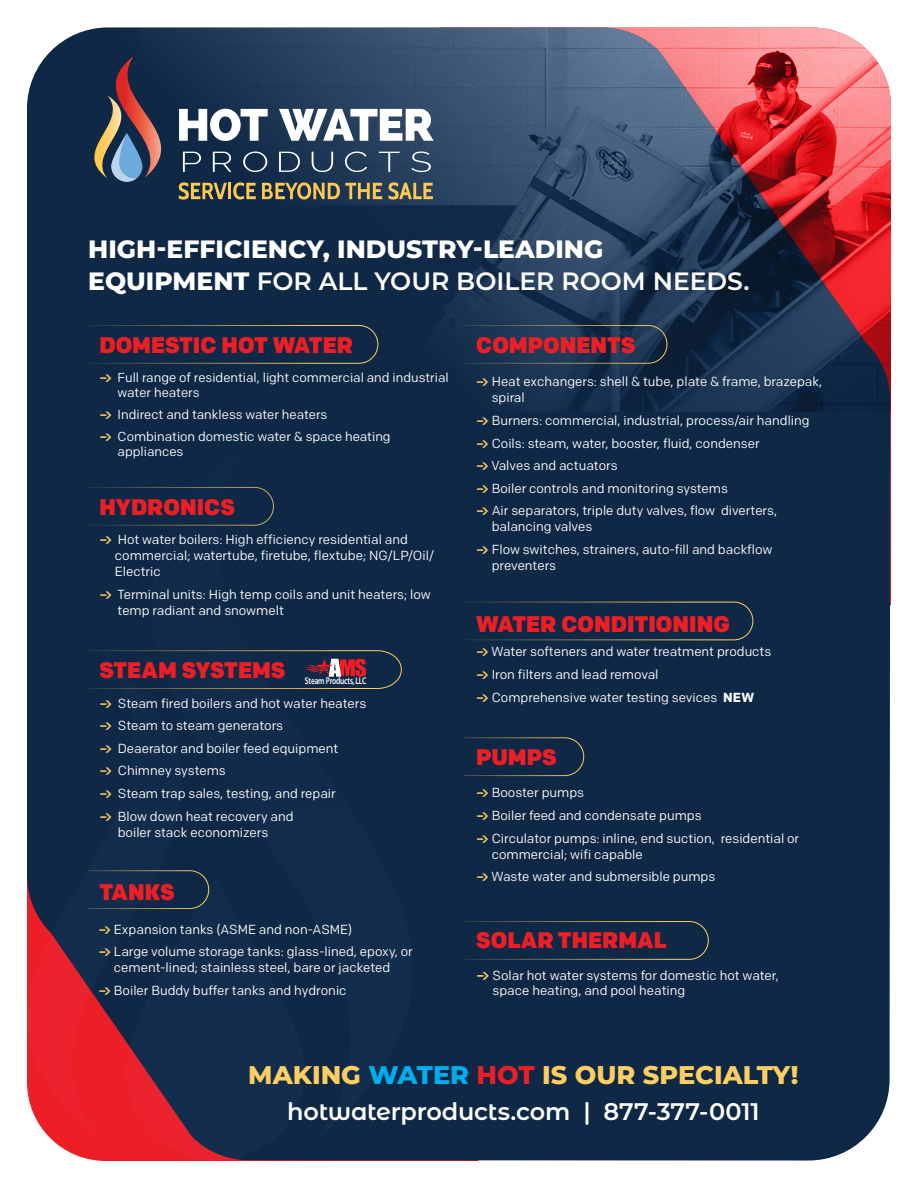
<style>
.page{position:relative;width:918px;height:1188px;background:#fff}
.page>*{position:absolute;margin:0;border:0;box-sizing:border-box;transform-origin:0 0}
.t1{font:800 25.5px "Montserrat";color:#fdce62}
.t2{font:800 25.05px/31.8px "Montserrat";color:#fff}
.t3{font:600 24px "Montserrat Alternates";letter-spacing:-.01em;color:#fff}
.t4{font:900 22.65px "Colfax";color:#ed1f26}
.t5{font:13.05px/16px "Colfax";color:#fff}
.t6{font:600 9.75px "Myriad Pro";letter-spacing:-.02em;color:#fff;scale:.75 1}
.s1{font-weight:600}
.s2{font-weight:500;color:#fdce62}
.s3{font-weight:700}
.s4{font-weight:500;font-size:13.8px;color:#fdce62}
.s5{color:#00aeef}
.s6{color:#ed1f26}
</style>
<div class="page">
<div style="left:27px;top:411px;width:863px;height:750px;background:#0f2846"></div>
<img style="left:27px;top:27px;width:863px;height:384px">
<div style="left:52px;top:435px;width:362px;height:724px;background:#0f2846"></div>
<div style="left:271px;top:879px;width:34px;height:280px;background:#0f2846"></div>
<svg style="left:179px;top:109px;width:89px;height:32px"></svg>
<svg style="left:279px;top:109px;width:155px;height:32px"></svg>
<svg style="left:183px;top:152px;width:18px;height:20px"></svg>
<svg style="left:213px;top:152px;width:18px;height:20px"></svg>
<svg style="left:243px;top:152px;width:24px;height:20px"></svg>
<svg style="left:279px;top:152px;width:21px;height:20px"></svg>
<svg style="left:312px;top:152px;width:21px;height:20px"></svg>
<svg style="left:345px;top:152px;width:22px;height:20px"></svg>
<svg style="left:379px;top:152px;width:21px;height:20px"></svg>
<svg style="left:411px;top:152px;width:20px;height:20px"></svg>
<svg style="left:88px;top:56px;width:83px;height:126px;background:#484757"></svg>
<svg style="left:179px;top:182px;width:48px;height:18px"></svg>
<hr style="left:228px;top:183px;width:3px;height:16px;background:#fec950">
<svg style="left:233px;top:182px;width:23px;height:18px"></svg>
<svg style="left:262px;top:182px;width:120px;height:18px;background:#7b724f"></svg>
<svg style="left:388px;top:182px;width:45px;height:18px"></svg>
<svg style="left:88px;top:325px;width:291px;height:39px;background:#172d46"></svg>
<svg style="left:88px;top:487px;width:186px;height:39px;background:#152c47"></svg>
<svg style="left:88px;top:870px;width:183px;height:291px;background:#3e2943"></svg>
<svg style="left:463px;top:921px;width:246px;height:39px;background:#172d46"></svg>
<svg style="left:463px;top:737px;width:121px;height:39px;background:#172d46"></svg>
<svg style="left:463px;top:601px;width:291px;height:40px;background:#162d46"></svg>
<svg style="left:88px;top:650px;width:314px;height:39px;background:#233048"></svg>
<svg style="left:463px;top:325px;width:205px;height:39px;background:#223952"></svg>
<p class="t2" style="left:88px;top:232px;width:663px">HIGH-EFFICIENCY, INDUSTRY-LEADING<br>EQUIPMENT <span class="s1">FOR ALL YOUR BOILER ROOM NEEDS.</span></p>
<p class="t4" style="left:99px;top:331px;width:255px">DOMESTIC HOT WATER</p>
<p class="t5" style="left:118px;top:370px;width:333px;line-height:15.1px;text-indent:-18px"><span class="s2">a</span> Full range of residential, light commercial and industrial water heaters</p>
<p class="t5" style="left:99px;top:406px;width:230px"><span class="s2">a</span> Indirect and tankless water heaters</p>
<p class="t5" style="left:118px;top:429px;width:275px;line-height:15.1px;text-indent:-18px"><span class="s2">a</span> Combination domestic water &amp; space heating appliances</p>
<p class="t4" style="left:99px;top:493px;width:137px">HYDRONICS</p>
<p class="t5" style="left:115px;top:532px;width:321px;text-indent:-16px"><span class="s2">a</span> Hot water boilers: High efficiency residential and commercial; watertube, firetube, flextube; NG/LP/Oil/<br>Electric</p>
<p class="t5" style="left:118px;top:586px;width:315px;text-indent:-18px"><span class="s2">a</span> Terminal units: High temp coils and unit heaters; low temp radiant and snowmelt</p>
<p class="t4" style="left:99px;top:657px;width:188px">STEAM SYSTEMS</p>
<p class="t5" style="left:99px;top:695px;width:268px"><span class="s2">a</span> Steam fired boilers and hot water heaters</p>
<p class="t5" style="left:99px;top:718px;width:185px"><span class="s2">a</span> Steam to steam generators</p>
<p class="t5" style="left:99px;top:740px;width:240px"><span class="s2">a</span> Deaerator and boiler feed equipment</p>
<p class="t5" style="left:99px;top:763px;width:128px"><span class="s2">a</span> Chimney systems</p>
<p class="t5" style="left:99px;top:785px;width:238px"><span class="s2">a</span> Steam trap sales, testing, and repair</p>
<p class="t5" style="left:99px;top:808px;width:196px;text-align:center"><span class="s2">a</span> Blow down heat recovery and boiler stack economizers</p>
<p class="t6" style="left:305px;top:675px;width:83px">Steam Products,LLC</p>
<p class="t4" style="left:99px;top:878px;width:77px">TANKS</p>
<p class="t5" style="left:98px;top:921px;width:255px"><span class="s2">a</span> Expansion tanks (ASME and non-ASME)</p>
<p class="t5" style="left:98px;top:944px;width:316px;text-align:center"><span class="s2">a</span> Large volume storage tanks: glass-lined, epoxy, or cement-lined; stainless steel, bare or jacketed</p>
<p class="t5" style="left:98px;top:982px;width:250px"><span class="s2">a</span> Boiler Buddy buffer tanks and hydronic</p>
<p class="t4" style="left:476px;top:331px;width:161px">COMPONENTS</p>
<p class="t5" style="left:492px;top:374px;width:332px;text-indent:-16px"><span class="s2">a</span> Heat exchangers: shell &amp; tube, plate &amp; frame, brazepak, spiral</p>
<p class="t5" style="left:476px;top:412px;width:335px"><span class="s2">a</span> Burners: commercial, industrial, process/air handling</p>
<p class="t5" style="left:476px;top:435px;width:285px"><span class="s2">a</span> Coils: steam, water, booster, fluid, condenser</p>
<p class="t5" style="left:476px;top:457px;width:143px"><span class="s2">a</span> Valves and actuators</p>
<p class="t5" style="left:476px;top:480px;width:253px"><span class="s2">a</span> Boiler controls and monitoring systems</p>
<p class="t5" style="left:492px;top:503px;width:287px;text-indent:-16px"><span class="s2">a</span> Air separators, triple duty valves, flow diverters, balancing valves</p>
<p class="t5" style="left:492px;top:541px;width:282px;text-indent:-16px"><span class="s2">a</span> Flow switches, strainers, auto-fill and backflow preventers</p>
<p class="t4" style="left:476px;top:610px;width:255px">WATER CONDITIONING</p>
<p class="t5" style="left:476px;top:644px;width:297px"><span class="s2">a</span> Water softeners and water treatment products</p>
<p class="t5" style="left:476px;top:666px;width:184px"><span class="s2">a</span> Iron filters and lead removal</p>
<p class="t5" style="left:476px;top:689px;width:280px"><span class="s2">a</span> Comprehensive water testing sevices <span class="s3">NEW</span></p>
<p class="t4" style="left:476px;top:744px;width:82px">PUMPS</p>
<p class="t5" style="left:476px;top:785px;width:109px"><span class="s2">a</span> Booster pumps</p>
<p class="t5" style="left:476px;top:807px;width:227px"><span class="s2">a</span> Boiler feed and condensate pumps</p>
<p class="t5" style="left:492px;top:830px;width:309px;text-indent:-16px"><span class="s2">a</span> Circulator pumps: inline, end suction, residential or commercial; wifi capable</p>
<p class="t5" style="left:476px;top:868px;width:241px"><span class="s2">a</span> Waste water and submersible pumps</p>
<p class="t4" style="left:476px;top:926px;width:192px">SOLAR THERMAL</p>
<p class="t5" style="left:493px;top:969px;width:288px;line-height:14.5px;text-indent:-16px"><span class="s4">a</span> Solar hot water systems for domestic hot water, space heating, and pool heating</p>
<p class="t1" style="left:248px;top:1057px;width:552px">MAKING <span class="s5">WATER</span> <span class="s6">HOT</span> IS OUR SPECIALTY!</p>
<p class="t3" style="left:287px;top:1094px;width:474px">hotwaterproducts.com | 877-377-0011</p>
</div>
